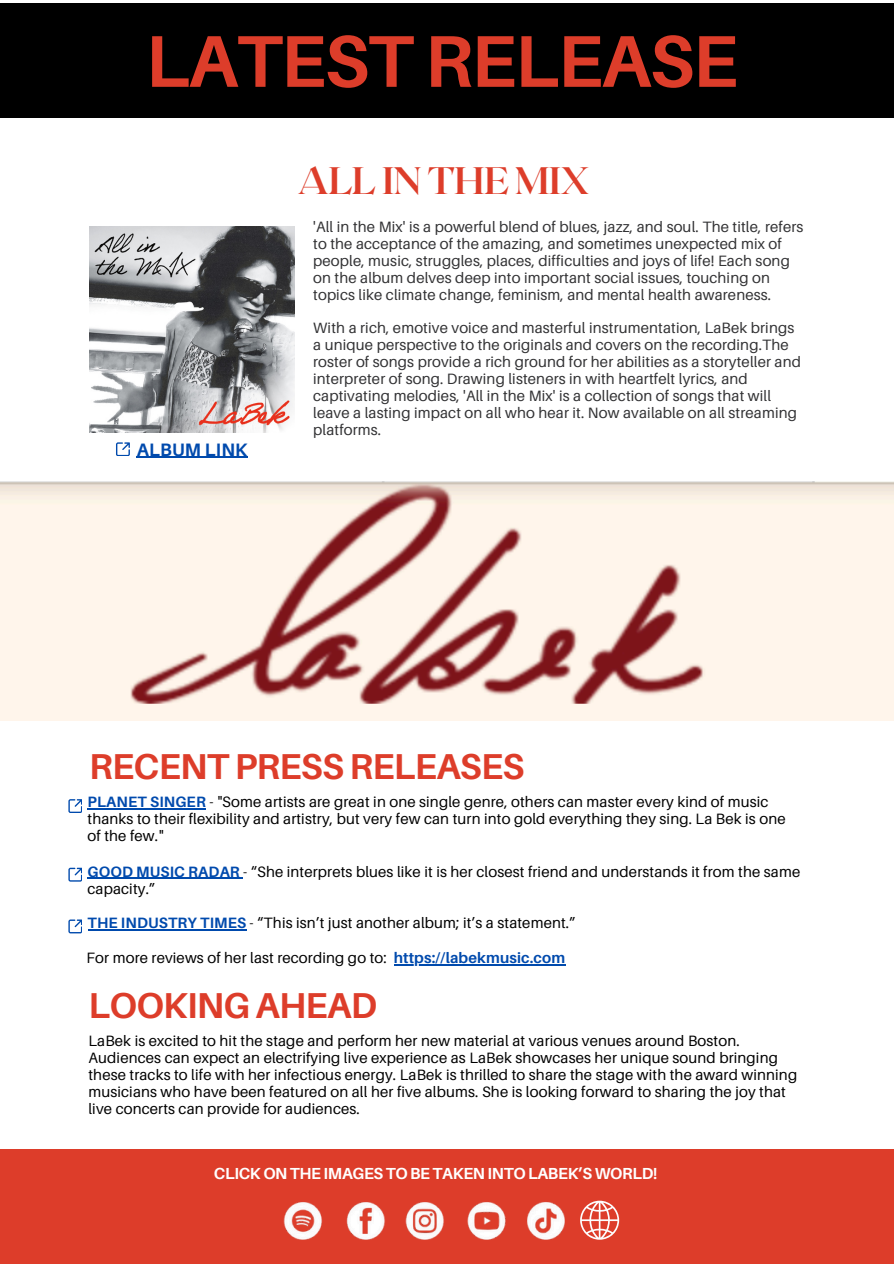
<style>
.page{position:relative;width:894px;height:1264px;background:#fff}
.page>*{position:absolute;margin:0;border:0;box-sizing:border-box;transform-origin:0 0}
.t1{font:700 73.35px "Aileron";letter-spacing:-.02em;color:#dd3d2a}
.t2{font:700 38.25px "Roxborough CF";letter-spacing:-.02em;color:#dd3d2a}
.t3{font:700 36px "Aileron";letter-spacing:-.02em;color:#dd3d2a}
.t4{font:700 18px "Aileron";letter-spacing:.01em;color:#004aad}
.t5{font:700 16.05px "Aileron";letter-spacing:-.02em;color:#fff}
.t6{font:15px/16.8px "Aileron";letter-spacing:.01em;color:#000}
.t7{font:15px/16.8px "Aileron";letter-spacing:.01em;color:#323234}
.t8{font:700 15px "Aileron";letter-spacing:.01em;color:#004aad}
.s1{font-weight:700;color:#004aad}
</style>
<div class="page">
<img style="left:0;top:482px;width:893px;height:238px">
<img style="left:89px;top:227px;width:206px;height:205px">
<div style="left:0;top:1149px;width:893px;height:114px;background:#dd3d2a"></div>
<div style="left:0;top:3px;width:893px;height:114px;background:#000"></div>
<img style="left:346px;top:1202px;width:39px;height:38px">
<img style="left:405px;top:1202px;width:39px;height:38px">
<img style="left:283px;top:1202px;width:39px;height:38px">
<img style="left:467px;top:1202px;width:39px;height:38px">
<img style="left:527px;top:1202px;width:38px;height:38px">
<svg style="left:580px;top:1200px;width:39px;height:39px"></svg>
<hr style="left:137px;top:456px;width:110px;height:2px;background:#004aad">
<svg style="left:68px;top:799px;width:14px;height:13px"></svg>
<hr style="left:393px;top:964px;width:172px;height:1px;background:#004aad">
<hr style="left:87px;top:808px;width:119px;height:1px;background:#004aad">
<hr style="left:87px;top:877px;width:153px;height:1px;background:#004aad">
<svg style="left:68px;top:867px;width:14px;height:14px"></svg>
<svg style="left:116px;top:442px;width:13px;height:14px"></svg>
<hr style="left:87px;top:929px;width:159px;height:1px;background:#004aad">
<svg style="left:68px;top:919px;width:14px;height:14px"></svg>
<p class="t1" style="left:145px;top:16px;width:593px">LATEST RELEASE</p>
<p class="t2" style="left:297px;top:156px;width:293px">ALL IN THE MIX</p>
<p class="t4" style="left:137px;top:438px;width:112px">ALBUM LINK</p>
<h3 class="t7" style="left:313px;top:218px;width:491px">'All in the Mix' is a powerful blend of blues, jazz, and soul. The title, refers to the acceptance of the amazing, and sometimes unexpected mix of people, music, struggles, places, difficulties and joys of life! Each song on the album delves deep into important social issues, touching on topics like climate change, feminism, and mental health awareness.</h3>
<p class="t7" style="left:313px;top:319px;width:489px">With a rich, emotive voice and masterful instrumentation, LaBek brings a unique perspective to the originals and covers on the recording.The roster of songs provide a rich ground for her abilities as a storyteller and interpreter of song. Drawing listeners in with heartfelt lyrics, and captivating melodies, 'All in the Mix' is a collection of songs that will leave a lasting impact on all who hear it. Now available on all streaming platforms.</p>
<h2 class="t3" style="left:89px;top:744px;width:436px">RECENT PRESS RELEASES</h2>
<p class="t6" style="left:87px;top:793px;width:699px"><span class="s1">PLANET SINGER</span> - "Some artists are great in one single genre, others can master every kind of music thanks to their flexibility and artistry, but very few can turn into gold everything they sing. La Bek is one of the few."</p>
<p class="t6" style="left:87px;top:862px;width:714px"><span class="s1">GOOD MUSIC RADAR</span> - “She interprets blues like it is her closest friend and understands it from the same capacity.”</p>
<p class="t6" style="left:87px;top:914px;width:489px"><span class="s1">THE INDUSTRY TIMES</span> - “This isn’t just another album; it’s a statement.”</p>
<p class="t6" style="left:87px;top:949px;width:301px">For more reviews of her last recording go to:</p>
<p class="t8" style="left:393px;top:948px;width:173px">https://labekmusic.com</p>
<p class="t3" style="left:88px;top:982px;width:290px">LOOKING AHEAD</p>
<p class="t6" style="left:88px;top:1032px;width:710px">LaBek is excited to hit the stage and perform her new material at various venues around Boston.<br>Audiences can expect an electrifying live experience as LaBek showcases her unique sound bringing these tracks to life with her infectious energy. LaBek is thrilled to share the stage with the award winning musicians who have been featured on all her five albums. She is looking forward to sharing the joy that live concerts can provide for audiences.</p>
<h2 class="t5" style="left:214px;top:1162px;width:445px">CLICK ON THE IMAGES TO BE TAKEN INTO LABEK’S WORLD!</h2>
</div>
